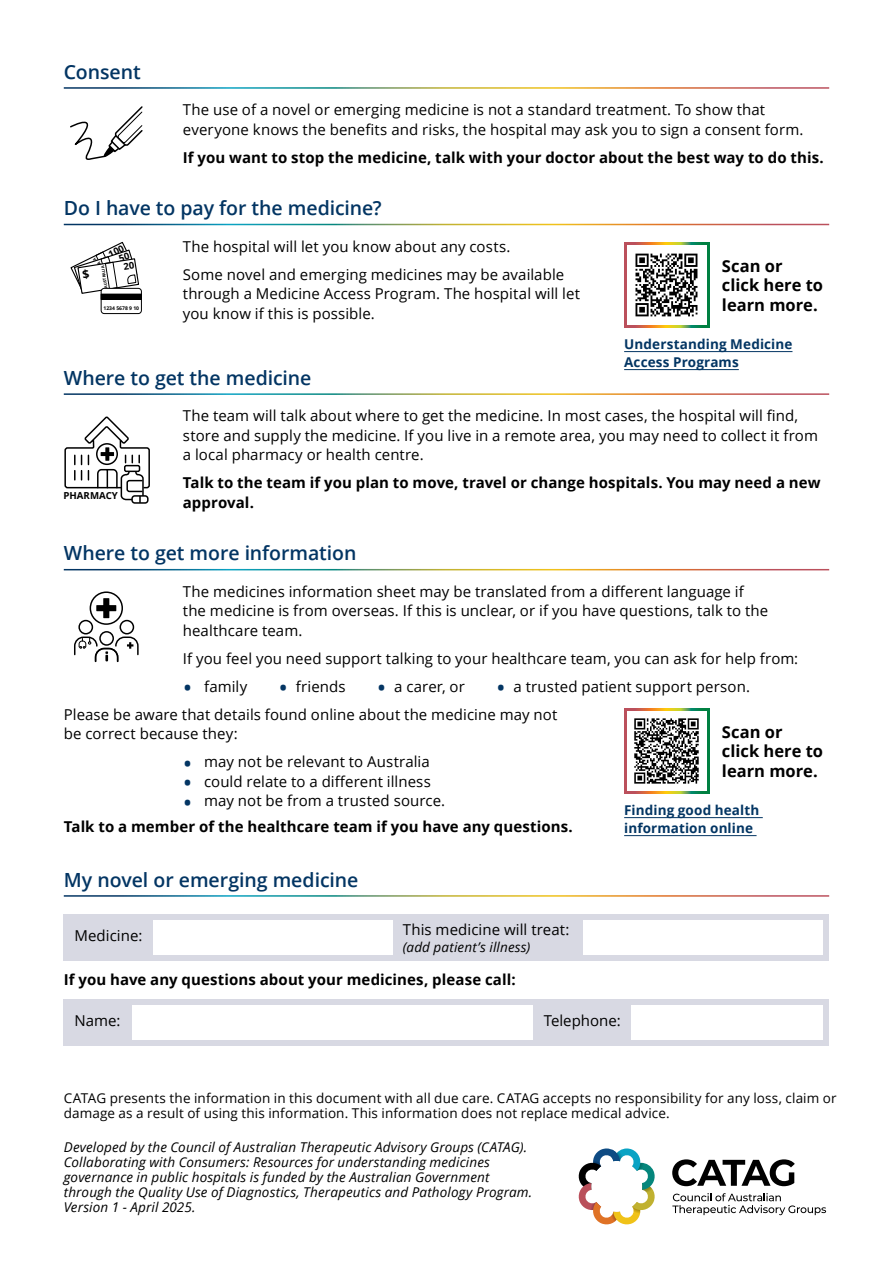
<style>
.page{position:relative;width:893px;height:1263px;background:#fff}
.page>*{position:absolute;margin:0;border:0;box-sizing:border-box;transform-origin:0 0}
.Heading_2_2mm_above{font:600 19.5px "Open Sans";letter-spacing:-.005em;color:#033563}
.Heading_2{font:600 19.5px "Open Sans";letter-spacing:-.005em;color:#033563}
.Heading_2_1mm_above{font:600 19.5px "Open Sans";letter-spacing:-.005em;color:#033563}
.Heading_3{font:700 16.5px/19.5px "Open Sans";color:#000}
.Body_Indent_33mm{font:15px/19.5px "Open Sans";letter-spacing:.005em;color:#000}
.Body_Indent_33mm-2{font:700 15px/19.5px "Open Sans";letter-spacing:.005em;color:#000}
.Body{font:700 15px "Open Sans";letter-spacing:.005em;color:#000}
.Body-2{font:15px/19.5px "Open Sans";letter-spacing:.005em;color:#000}
.Body_Indent_33mm_Bullets{font:15px "Open Sans";letter-spacing:.005em;color:#000}
.Body_no_para_space{font:15px "Open Sans";letter-spacing:.005em;color:#000}
.Body_small_italic{font:italic 13.5px/15px "Open Sans";letter-spacing:.01em;color:#000}
.Body_Fine_Print{font:13.5px/15px "Open Sans";letter-spacing:.01em;color:#000}
.Heading_3_Small{font:700 13.5px/18px "Open Sans";letter-spacing:.01em;color:#033563}
.t1{font:700 9.6px "Open Sans";color:#000}
.t2{font:700 5.1px "Open Sans";color:#000}
.t3{font:700 4.05px "Open Sans";color:#000}
.s1{font-size:25.5px;color:#033563}
</style>
<div class="page">
<svg style="left:70px;top:106px;width:73px;height:54px"></svg>
<div style="left:101px;top:288px;width:41px;height:26px;border:1px solid #000;border-radius:3px"></div>
<div style="left:101px;top:294px;width:40px;height:5px;background:#000"></div>
<div style="left:101px;top:294px;width:41px;height:6px;border:1px solid #000"></div>
<svg style="left:624px;top:242px;width:85px;height:85px"></svg>
<div style="left:627px;top:245px;width:79px;height:80px;background:#fff"></div>
<img style="left:635px;top:253px;width:63px;height:64px">
<hr style="left:624px;top:351px;width:168px;height:1px;background:#033563">
<hr style="left:624px;top:369px;width:115px;height:1px;background:#033563">
<div style="left:131px;top:495px;width:18px;height:9px;border:2px solid #000;border-radius:3px"></div>
<svg style="left:64px;top:416px;width:86px;height:87px"></svg>
<div style="left:90px;top:591px;width:33px;height:34px;border:2px solid #000;border-radius:50%"></div>
<svg style="left:74px;top:598px;width:65px;height:65px"></svg>
<svg style="left:624px;top:708px;width:85px;height:85px"></svg>
<div style="left:627px;top:711px;width:79px;height:80px;background:#fff"></div>
<img style="left:634px;top:718px;width:65px;height:66px">
<hr style="left:624px;top:817px;width:139px;height:1px;background:#033563">
<hr style="left:624px;top:835px;width:133px;height:1px;background:#033563">
<div style="left:64px;top:914px;width:765px;height:47px;background:#d8d9e3"></div>
<div style="left:153px;top:921px;width:239px;height:34px;background:#fff"></div>
<div style="left:584px;top:921px;width:239px;height:34px;background:#fff"></div>
<div style="left:64px;top:999px;width:765px;height:47px;background:#d8d9e3"></div>
<div style="left:132px;top:1006px;width:400px;height:34px;background:#fff"></div>
<div style="left:631px;top:1006px;width:192px;height:34px;background:#fff"></div>
<svg style="left:672px;top:1159px;width:123px;height:27px"></svg>
<svg style="left:672px;top:1193px;width:154px;height:22px"></svg>
<svg style="left:578px;top:1148px;width:77px;height:77px"></svg>
<svg style="left:70px;top:241px;width:70px;height:54px"></svg>
<h2 class="Heading_2" style="left:64px;top:58px;width:79px">Consent</h2>
<p class="Body_Indent_33mm" style="left:183px;top:100px;width:622px">The use of a novel or emerging medicine is not a standard treatment. To show that everyone knows the benefits and risks, the hospital may ask you to sign a consent form.</p>
<p class="Body_Indent_33mm-2" style="left:183px;top:147px;width:642px">If you want to stop the medicine, talk with your doctor about the best way to do this.</p>
<h2 class="Heading_2_2mm_above" style="left:64px;top:195px;width:319px">Do I have to pay for the medicine?</h2>
<p class="t3" style="left:101px;top:279px;width:24px;rotate:-116deg">AUSTRAL AI</p>
<p class="Body_Indent_33mm" style="left:183px;top:236px;width:329px">The hospital will let you know about any costs.</p>
<p class="Body_Indent_33mm" style="left:183px;top:264px;width:399px">Some novel and emerging medicines may be available through a Medicine Access Program. The hospital will let you know if this is possible.</p>
<h3 class="Heading_3" style="left:722px;top:256px;width:103px">Scan or click here to learn more.</h3>
<p class="Heading_3_Small" style="left:624px;top:334px;width:170px">Understanding Medicine<br>Access Programs</p>
<h2 class="Heading_2" style="left:64px;top:364px;width:249px">Where to get the medicine</h2>
<p class="t3" style="left:103px;top:284px;width:24px;rotate:-108deg">AUSTRAL AI</p>
<p class="t3" style="left:103px;top:288px;width:24px;rotate:-99deg">AUSTRAL AI</p>
<p class="t2" style="left:104px;top:304px;width:37px">1234 5678 9 10</p>
<p class="Body_Indent_33mm" style="left:183px;top:406px;width:637px">The team will talk about where to get the medicine. In most cases, the hospital will find, store and supply the medicine. If you live in a remote area, you may need to collect it from a local pharmacy or health centre.</p>
<p class="Body_Indent_33mm-2" style="left:183px;top:473px;width:639px">Talk to the team if you plan to move, travel or change hospitals. You may need a new approval.</p>
<h2 class="Heading_2_2mm_above" style="left:64px;top:540px;width:294px">Where to get more information</h2>
<p class="Body_Indent_33mm" style="left:183px;top:581px;width:587px">The medicines information sheet may be translated from a different language if the medicine is from overseas. If this is unclear, or if you have questions, talk to the healthcare team.</p>
<p class="Body_Indent_33mm" style="left:183px;top:648px;width:617px">If you feel you need support talking to your healthcare team, you can ask for help from:</p>
<p class="Body_Indent_33mm_Bullets" style="left:183px;top:676px;width:569px"><span class="s1">•</span> family <span class="s1">•</span> friends <span class="s1">•</span> a carer, or <span class="s1">•</span> a trusted patient support person.</p>
<p class="Body-2" style="left:64px;top:704px;width:495px">Please be aware that details found online about the medicine may not be correct because they:</p>
<p class="Body_Indent_33mm" style="left:183px;top:752px;width:248px"><span class="s1">•</span> may not be relevant to Australia</p>
<p class="Body_Indent_33mm" style="left:183px;top:771px;width:249px"><span class="s1">•</span> could relate to a different illness</p>
<p class="Body_Indent_33mm" style="left:183px;top:791px;width:264px"><span class="s1">•</span> may not be from a trusted source.</p>
<p class="Body" style="left:64px;top:816px;width:511px">Talk to a member of the healthcare team if you have any questions.</p>
<p class="t1" style="left:64px;top:489px;width:56px">PHARMACY</p>
<h3 class="Heading_3" style="left:722px;top:722px;width:103px">Scan or click here to learn more.</h3>
<p class="Heading_3_Small" style="left:624px;top:800px;width:137px">Finding good health information online</p>
<h2 class="Heading_2_1mm_above" style="left:64px;top:866px;width:296px">My novel or emerging medicine</h2>
<p class="Body_no_para_space" style="left:74px;top:925px;width:70px">Medicine:</p>
<p class="Body_no_para_space" style="left:403px;top:919px;width:168px">This medicine will treat:</p>
<p class="Body_small_italic" style="left:403px;top:939px;width:129px">(add patient’s illness)</p>
<p class="Body" style="left:64px;top:969px;width:453px">If you have any questions about your medicines, please call:</p>
<p class="Body-2" style="left:74px;top:1011px;width:48px">Name:</p>
<p class="Body-2" style="left:544px;top:1011px;width:79px">Telephone:</p>
<p class="Body_Fine_Print" style="left:64px;top:1090px;width:774px">CATAG presents the information in this document with all due care. CATAG accepts no responsibility for any loss, claim or damage as a result of using this information. This information does not replace medical advice.</p>
<p class="Body_small_italic" style="left:64px;top:1139px;width:465px">Developed by the Council of Australian Therapeutic Advisory Groups (CATAG).<br>Collaborating with Consumers: Resources for understanding medicines</p>
<p class="Body_small_italic" style="left:64px;top:1169px;width:470px">governance in public hospitals is funded by the Australian Government through the Quality Use of Diagnostics, Therapeutics and Pathology Program.<br>Version 1 - April 2025.</p>
</div>
